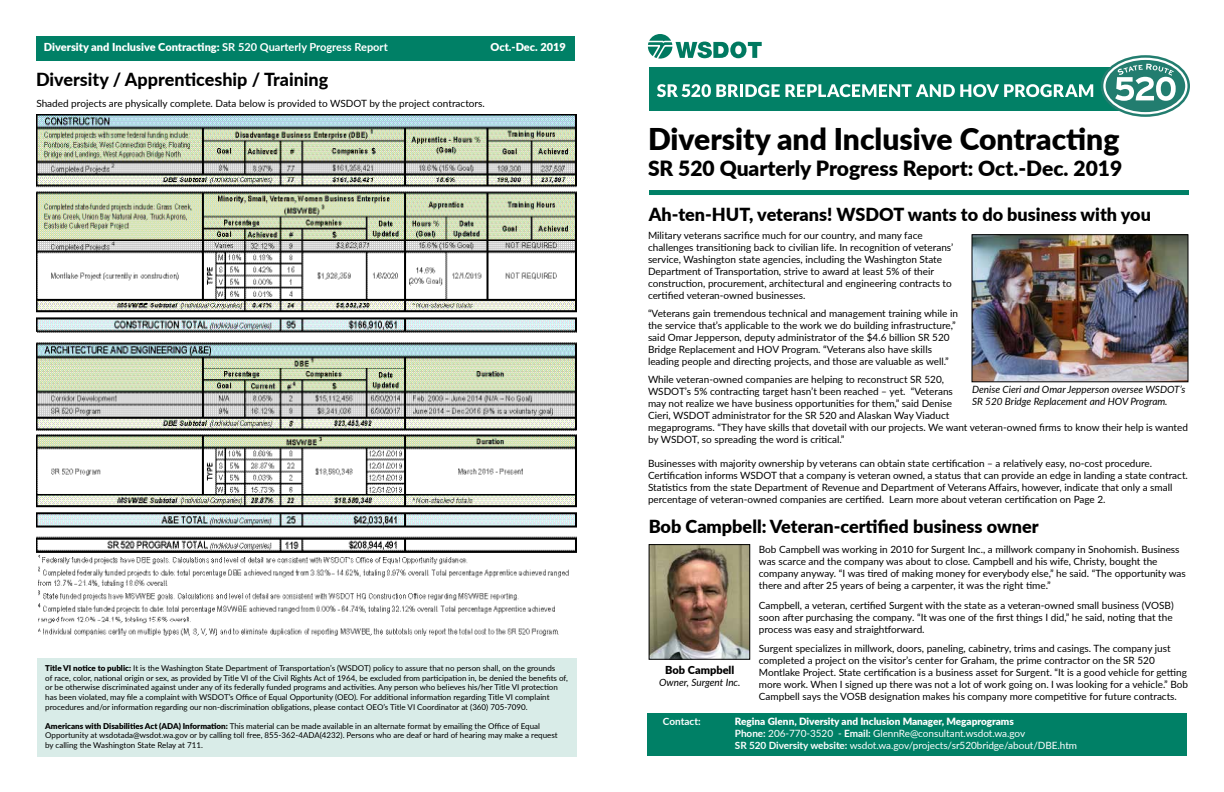
<style>
.page{position:relative;width:1224px;height:792px;background:#fff}
.page>*{position:absolute;margin:0;border:0;box-sizing:border-box;transform-origin:0 0}
.sub_head{font:900 30px "Lato";color:#000}
.sub_head-2{font:900 21px "Lato";color:#000}
.Body_text{font:900 18px "Lato";color:#000}
.Body_text-2{font:800 18px "Lato";color:#000}
.t1{font:900 11px "Lato";color:#fff}
.t2{font:900 11px "Lato";color:#000}
.Body_text-3{font:10px/12px "Lato";color:#000}
.Regina{font:10px "Lato";letter-spacing:-.005em;color:#fff}
.t3{font:italic 10px/12px "Lato";color:#000}
.Regina-2{font:900 10px "Lato";letter-spacing:-.005em;color:#fff}
.Regina-3{font:700 10px "Lato";color:#fff}
.ada{font:8px/9.6px "Lato";color:#000}
.s1{font-weight:700}
.s2{font-weight:900}
</style>
<div class="page">
<div style="left:649px;top:68px;width:482px;height:43px;background:#028066"></div>
<svg style="left:657px;top:84px;width:436px;height:13px"></svg>
<div style="left:1101px;top:55px;width:89px;height:62px;border:4px solid #227d6f;border-radius:50%"></div>
<svg style="left:1103px;top:58px;width:84px;height:56px"></svg>
<svg style="left:648px;top:34px;width:114px;height:25px"></svg>
<div style="left:649px;top:190px;width:540px;height:5px;background:#008066"></div>
<img style="left:974px;top:236px;width:212px;height:144px">
<div style="left:972px;top:234px;width:216px;height:148px;border:1px solid #000"></div>
<img style="left:651px;top:546px;width:97px;height:112px">
<div style="left:649px;top:544px;width:101px;height:116px;border:1px solid #000"></div>
<div style="left:647px;top:713px;width:539px;height:43px;background:#008066"></div>
<div style="left:36px;top:36px;width:540px;height:25px;background:#008066"></div>
<img style="left:36px;top:115px;width:541px;height:521px">
<div style="left:37px;top:659px;width:540px;height:98px;background:#d9ece8"></div>
<p class="t1" style="left:44px;top:39px;width:345px">Diversity and Inclusive Contracting: <span class="s1">SR 520 Quarterly Progress Report</span></p>
<p class="t1" style="left:490px;top:39px;width:77px">Oct.-Dec. 2019</p>
<p class="Body_text-2" style="left:36px;top:67px;width:294px">Diversity / Apprenticeship / Training</p>
<p class="Body_text-3" style="left:36px;top:96px;width:450px">Shaded projects are physically complete. Data below is provided to WSDOT by the project contractors.</p>
<p class="ada" style="left:45px;top:663px;width:524px"><span class="s2">Title VI notice to public:</span> It is the Washington State Department of Transportation’s (WSDOT) policy to assure that no person shall, on the grounds<br>of race, color, national origin or sex, as provided by Title VI of the Civil Rights Act of 1964, be excluded from participation in, be denied the benefits of, or be otherwise discriminated against under any of its federally funded programs and activities. Any person who believes his/her Title VI protection has been violated, may file a complaint with WSDOT’s Office of Equal Opportunity (OEO). For additional information regarding Title VI complaint procedures and/or information regarding our non-discrimination obligations, please contact OEO’s Title VI Coordinator at (360) 705-7090.</p>
<p class="ada" style="left:45px;top:721px;width:514px"><span class="s2">Americans with Disabilities Act (ADA) Information:</span> This material can be made available in an alternate format by emailing the Office of Equal<br>Opportunity at wsdotada@wsdot.wa.gov or by calling toll free, 855-362-4ADA(4232). Persons who are deaf or hard of hearing may make a request</p>
<p class="ada" style="left:45px;top:740px;width:159px">by calling the Washington State Relay at 711.</p>
<p class="sub_head" style="left:648px;top:117px;width:473px">Diversity and Inclusive Contracting</p>
<p class="sub_head-2" style="left:648px;top:153px;width:476px">SR 520 Quarterly Progress Report: Oct.-Dec. 2019</p>
<p class="Body_text" style="left:649px;top:201px;width:504px">Ah-ten-HUT, veterans! WSDOT wants to do business with you</p>
<p class="Body_text-3" style="left:648px;top:229px;width:307px">Military veterans sacrifice much for our country, and many face challenges transitioning back to civilian life. In recognition of veterans’ service, Washington state agencies, including the Washington State Department of Transportation, strive to award at least 5% of their construction, procurement, architectural and engineering contracts to certified veteran-owned businesses.</p>
<p class="Body_text-3" style="left:648px;top:307px;width:312px">“Veterans gain tremendous technical and management training while in the service that’s applicable to the work we do building infrastructure,” said Omar Jepperson, deputy administrator of the $4.6 billion SR 520<br>Bridge Replacement and HOV Program. “Veterans also have skills leading people and directing projects, and those are valuable as well.”</p>
<p class="Body_text-3" style="left:648px;top:373px;width:542px">While veteran-owned companies are helping to reconstruct SR 520,<br>WSDOT’s 5% contracting target hasn’t been reached – yet. “Veterans<br>may not realize we have business opportunities for them,” said Denise<br>Cieri, WSDOT administrator for the SR 520 and Alaskan Way Viaduct<br>megaprograms. “They have skills that dovetail with our projects. We want veteran-owned firms to know their help is wanted by WSDOT, so spreading the word is critical.”</p>
<p class="Body_text-3" style="left:648px;top:457px;width:541px">Businesses with majority ownership by veterans can obtain state certification – a relatively easy, no-cost procedure.<br>Certification informs WSDOT that a company is veteran owned, a status that can provide an edge in landing a state contract.<br>Statistics from the state Department of Revenue and Department of Veterans Affairs, however, indicate that only a small percentage of veteran-owned companies are certified. Learn more about veteran certification on Page 2.</p>
<p class="t3" style="left:972px;top:383px;width:215px">Denise Cieri and Omar Jepperson oversee WSDOT’s<br>SR 520 Bridge Replacement and HOV Program.</p>
<p class="Body_text" style="left:649px;top:513px;width:391px">Bob Campbell: Veteran-certified business owner</p>
<p class="Body_text-3" style="left:759px;top:543px;width:429px">Bob Campbell was working in 2010 for Surgent Inc., a millwork company in Snohomish. Business was scarce and the company was about to close. Campbell and his wife, Christy, bought the company anyway. “I was tired of making money for everybody else,” he said. “The opportunity was there and after 25 years of being a carpenter, it was the right time.”</p>
<p class="Body_text-3" style="left:759px;top:599px;width:416px;text-align:justify">Campbell, a veteran, certified Surgent with the state as a veteran-owned small business (VOSB) soon after purchasing the company. “It was one of the first things I did,” he said, noting that the process was easy and straightforward.</p>
<p class="Body_text-3" style="left:759px;top:642px;width:431px">Surgent specializes in millwork, doors, paneling, cabinetry, trims and casings. The company just completed a project on the visitor’s center for Graham, the prime contractor on the SR 520<br>Montlake Project. State certification is a business asset for Surgent. “It is a good vehicle for getting more work. When I signed up there was not a lot of work going on. I was looking for a vehicle.” Bob Campbell says the VOSB designation makes his company more competitive for future contracts.</p>
<p class="t2" style="left:665px;top:662px;width:71px">Bob Campbell</p>
<p class="t3" style="left:659px;top:676px;width:83px">Owner, Surgent Inc.</p>
<p class="Regina-3" style="left:663px;top:714px;width:39px">Contact:</p>
<p class="Regina-2" style="left:735px;top:714px;width:280px">Regina Glenn, Diversity and Inclusion Manager, Megaprograms</p>
<p class="Regina" style="left:735px;top:726px;width:292px"><span class="s1">Phone:</span> 206-770-3520 - <span class="s1">Email:</span> GlennRe@consultant.wsdot.wa.gov</p>
<p class="Regina" style="left:735px;top:738px;width:344px"><span class="s1">SR 520 Diversity website:</span> wsdot.wa.gov/projects/sr520bridge/about/DBE.htm</p>
</div>
